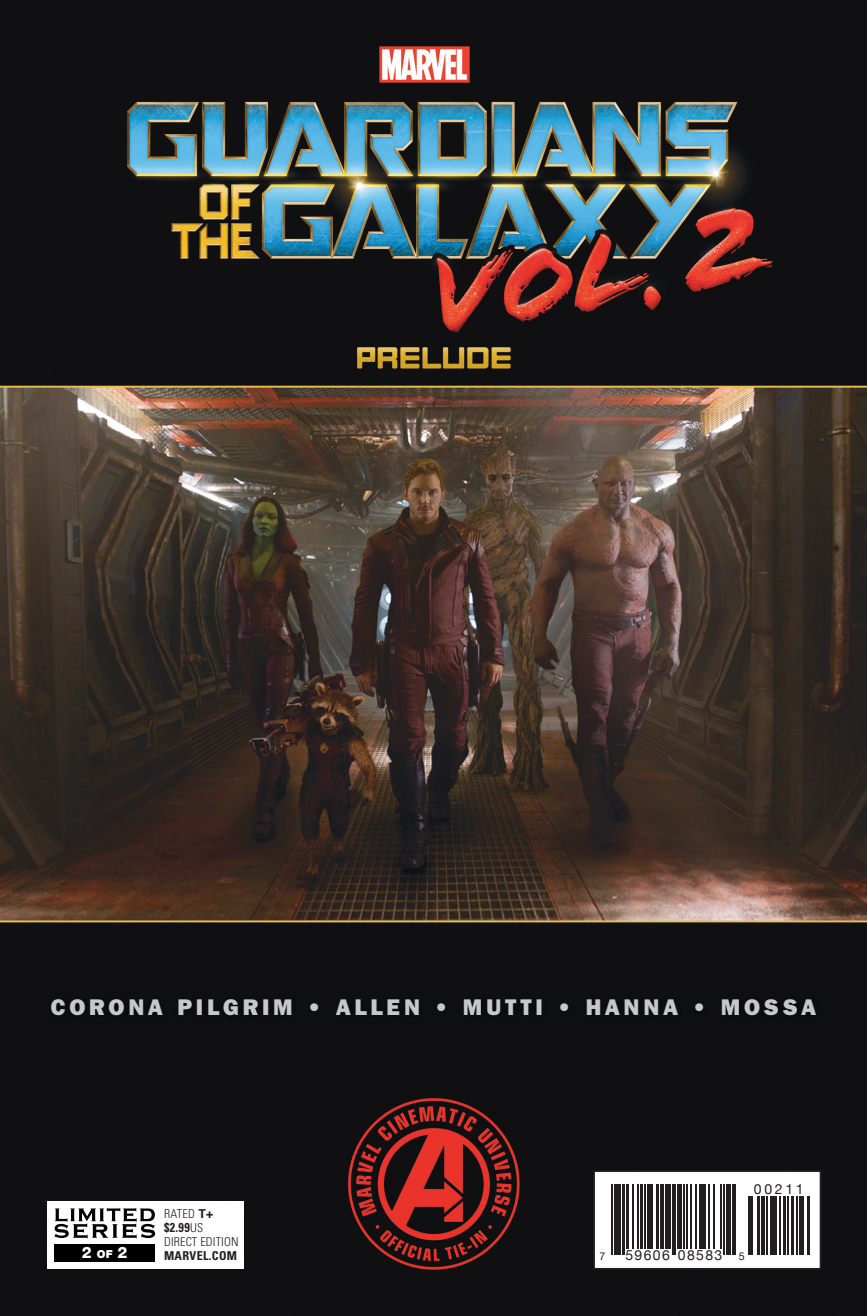
<style>
.page{position:relative;width:867px;height:1316px;background:#fff}
.page>*{position:absolute;margin:0;border:0;box-sizing:border-box;transform-origin:0 0}
.t1{font:22.75px "ITC Franklin Gothic Std Hvy";letter-spacing:.165em;color:#c7c8ca}
.t2{font:800 15.75px "Helvetica Neue LT Pro";color:#fff}
.t3{font:14px "Helvetica Neue";letter-spacing:.1em;color:#231f20}
.t4{font:700 condensed 12.78px "Univers LT Std";color:#231f20;scale:.95 1}
.t5{font:300 condensed 12.25px "Univers LT Std";letter-spacing:.01em;color:#231f20}
.t6{font:700 condensed 12.25px "Univers LT Std";letter-spacing:.025em;color:#231f20}
.t7{font:10.67px "Helvetica Neue";color:#231f20}
.s1{font-weight:700;font-stretch:normal}
.s2{font-weight:300;font-size:12.25px}
.s3{font-weight:900;font-size:11.03px}
.s4{font-size:10.67px}
</style>
<div class="page">
<img style="left:0;top:0;width:866px;height:1315px">
<div style="left:47px;top:1201px;width:196px;height:67px;background:#fff"></div>
<div style="left:54px;top:1243px;width:101px;height:18px;background:#000001"></div>
<svg style="left:54px;top:1207px;width:101px;height:31px"></svg>
<svg style="left:596px;top:1172px;width:222px;height:94px"></svg>
<div style="left:593px;top:1169px;width:228px;height:100px;border:2px solid #231f20"></div>
<hr style="left:611px;top:1184px;width:1px;height:70px;background:#231f20">
<hr style="left:614px;top:1184px;width:1px;height:70px;background:#231f20">
<hr style="left:616px;top:1184px;width:4px;height:70px;background:#231f20">
<hr style="left:621px;top:1184px;width:3px;height:70px;background:#231f20">
<hr style="left:625px;top:1184px;width:3px;height:64px;background:#231f20">
<hr style="left:632px;top:1184px;width:1px;height:64px;background:#231f20">
<hr style="left:637px;top:1184px;width:2px;height:64px;background:#231f20">
<hr style="left:640px;top:1184px;width:3px;height:64px;background:#231f20">
<hr style="left:644px;top:1184px;width:1px;height:64px;background:#231f20">
<div style="left:646px;top:1184px;width:6px;height:64px;background:#231f20"></div>
<hr style="left:655px;top:1184px;width:3px;height:64px;background:#231f20">
<hr style="left:659px;top:1184px;width:2px;height:64px;background:#231f20">
<hr style="left:662px;top:1184px;width:2px;height:64px;background:#231f20">
<div style="left:665px;top:1184px;width:5px;height:64px;background:#231f20"></div>
<hr style="left:671px;top:1184px;width:2px;height:70px;background:#231f20">
<hr style="left:674px;top:1184px;width:1px;height:70px;background:#231f20">
<div style="left:676px;top:1184px;width:5px;height:64px;background:#231f20"></div>
<hr style="left:683px;top:1184px;width:1px;height:64px;background:#231f20">
<hr style="left:686px;top:1184px;width:1px;height:64px;background:#231f20">
<hr style="left:690px;top:1184px;width:1px;height:64px;background:#231f20">
<hr style="left:695px;top:1184px;width:1px;height:64px;background:#231f20">
<hr style="left:699px;top:1184px;width:4px;height:64px;background:#231f20">
<hr style="left:704px;top:1184px;width:1px;height:64px;background:#231f20">
<hr style="left:708px;top:1184px;width:1px;height:64px;background:#231f20">
<hr style="left:713px;top:1184px;width:2px;height:64px;background:#231f20">
<hr style="left:720px;top:1184px;width:1px;height:64px;background:#231f20">
<hr style="left:722px;top:1184px;width:2px;height:70px;background:#231f20">
<hr style="left:726px;top:1184px;width:4px;height:70px;background:#231f20">
<hr style="left:731px;top:1184px;width:2px;height:70px;background:#231f20">
<hr style="left:734px;top:1184px;width:2px;height:70px;background:#231f20">
<hr style="left:747px;top:1195px;width:2px;height:59px;background:#231f20">
<hr style="left:750px;top:1195px;width:3px;height:59px;background:#231f20">
<hr style="left:756px;top:1195px;width:3px;height:59px;background:#231f20">
<hr style="left:760px;top:1195px;width:2px;height:59px;background:#231f20">
<hr style="left:763px;top:1195px;width:1px;height:59px;background:#231f20">
<hr style="left:765px;top:1195px;width:2px;height:59px;background:#231f20">
<div style="left:769px;top:1195px;width:5px;height:59px;background:#231f20"></div>
<hr style="left:775px;top:1195px;width:1px;height:59px;background:#231f20">
<hr style="left:779px;top:1195px;width:1px;height:59px;background:#231f20">
<hr style="left:783px;top:1195px;width:2px;height:59px;background:#231f20">
<hr style="left:786px;top:1195px;width:2px;height:59px;background:#231f20">
<hr style="left:790px;top:1195px;width:3px;height:59px;background:#231f20">
<hr style="left:796px;top:1195px;width:1px;height:59px;background:#231f20">
<hr style="left:798px;top:1195px;width:2px;height:59px;background:#231f20">
<hr style="left:801px;top:1195px;width:3px;height:59px;background:#231f20">
<hr style="left:806px;top:1195px;width:3px;height:59px;background:#231f20">
<div style="left:43px;top:990px;width:783px;height:36px;background:#0d0f10"></div>
<p class="t1" style="left:51px;top:993px;width:766px">CORONA PILGRIM • ALLEN • MUTTI • HANNA • MOSSA</p>
<p class="t5" style="left:164px;top:1206px;width:51px">RATED <span class="s1">T+</span></p>
<p class="t4" style="left:164px;top:1219px;width:43px">$2.99<span class="s2">US</span></p>
<p class="t5" style="left:164px;top:1234px;width:76px">DIRECT EDITION</p>
<p class="t6" style="left:164px;top:1248px;width:74px">MARVEL.COM</p>
<p class="t2" style="left:82px;top:1243px;width:47px">2 <span class="s3">OF</span> 2</p>
<p class="t7" style="left:599px;top:1247px;width:7px">7</p>
<p class="t3" style="left:625px;top:1244px;width:121px">59606 08583 <span class="s4">5</span></p>
<p class="t3" style="left:753px;top:1179px;width:51px">00211</p>
</div>
